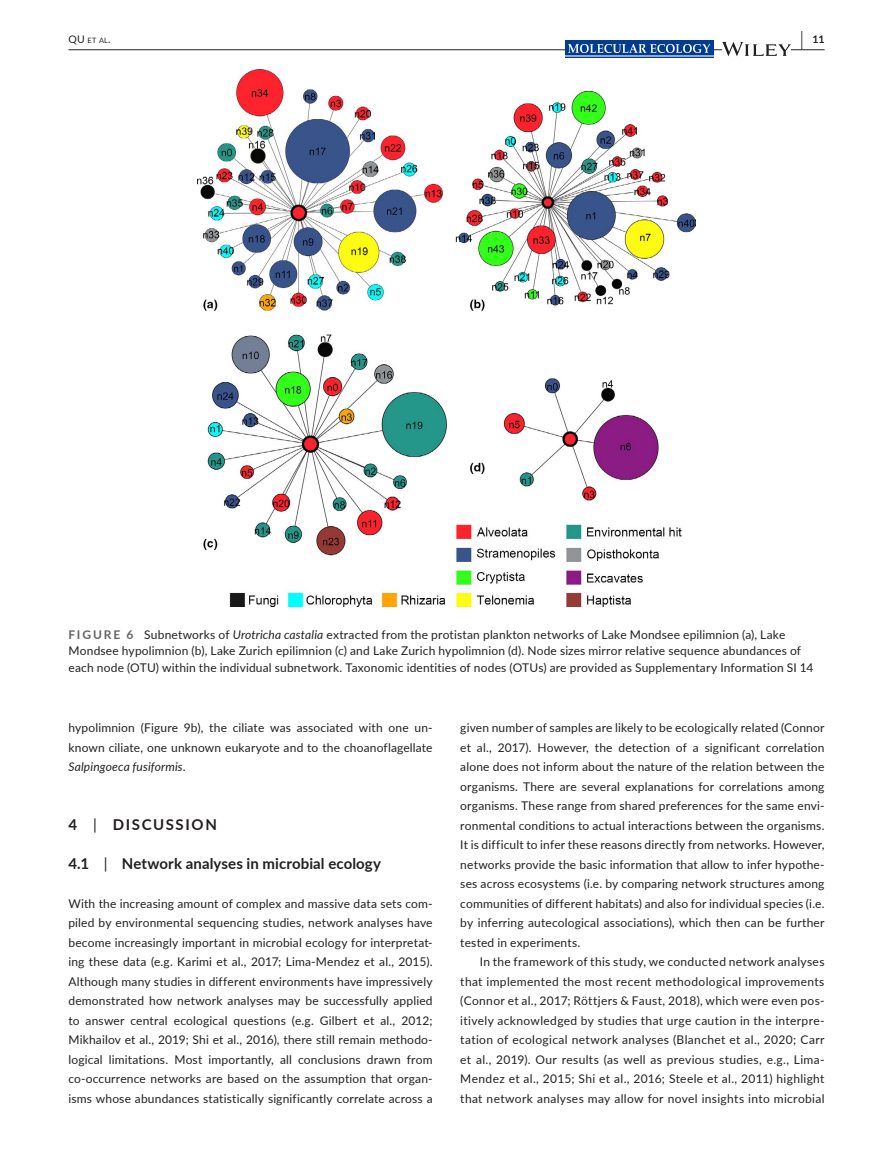
<style>
.page{position:relative;width:893px;height:1174px;background:#fff}
.page>*{position:absolute;margin:0;border:0;box-sizing:border-box;transform-origin:0 0}
.t1{font:700 15px "Lato";letter-spacing:.01em;color:#231f20}
.t2{font:700 15px "Lato";letter-spacing:.11em;color:#231f20}
.t3{font:12px/19.5px "Lato";letter-spacing:.015em;color:#231f20;text-align:justify}
.t4{font:700 10.5px "Lato";color:#231f20}
.t5{font:7.35px "Lato";color:#231f20}
.s1{font-size:10.5px}
.s2{font-size:19.5px}
.s3{font-weight:700;color:#636366}
.s4{font-style:italic}
.s5{font-weight:400}
</style>
<div class="page">
<hr style="left:68px;top:49px;width:756px;height:1px;background:#231f20">
<div style="left:565px;top:41px;width:149px;height:17px;background:#003d91"></div>
<img style="left:569px;top:44px;width:141px;height:8px">
<hr style="left:565px;top:55px;width:149px;height:2px;background:#96a6d0">
<svg style="left:722px;top:42px;width:69px;height:14px"></svg>
<img style="left:198px;top:69px;width:497px;height:537px">
<p class="t5" style="left:68px;top:37px;width:44px"><span class="s1">QU</span> et al<span class="s1">.</span></p>
<p class="t4" style="left:801px;top:31px;width:25px"><span class="s2">|</span> 11</p>
<p class="t3" style="left:68px;top:625px;width:746px;line-height:16.5px;text-align:left"><span class="s3">FIGURE 6</span> Subnetworks of <span class="s4">Urotricha castalia</span> extracted from the protistan plankton networks of Lake Mondsee epilimnion (a), Lake<br>Mondsee hypolimnion (b), Lake Zurich epilimnion (c) and Lake Zurich hypolimnion (d). Node sizes mirror relative sequence abundances of each node (OTU) within the individual subnetwork. Taxonomic identities of nodes (OTUs) are provided as Supplementary Information SI 14</p>
<p class="t3" style="left:68px;top:717px;width:366px">hypolimnion (Figure 9b), the ciliate was associated with one un&shy;known ciliate, one unknown eukaryote and to the choanoflagellate <span class="s4">Salpingoeca fusiformis</span>.</p>
<p class="t2" style="left:68px;top:813px;width:150px">4 <span class="s5">|</span> DISCUSSION</p>
<p class="t1" style="left:68px;top:852px;width:314px">4.1 <span class="s5">|</span> Network analyses in microbial ecology</p>
<p class="t3" style="left:68px;top:893px;width:366px">With the increasing amount of complex and massive data sets com&shy;piled by environmental sequencing studies, network analyses have become increasingly important in microbial ecology for interpretat&shy;ing these data (e.g. Karimi et al., 2017; Lima-Mendez et al., 2015).<br>Although many studies in different environments have impressively demonstrated how network analyses may be successfully applied to answer central ecological questions (e.g. Gilbert et al., 2012; Mikhailov et al., 2019; Shi et al., 2016), there still remain methodo&shy;logical limitations. Most importantly, all conclusions drawn from co-occurrence networks are based on the assumption that organ&shy;isms whose abundances statistically significantly correlate across a</p>
<p class="t3" style="left:460px;top:717px;width:366px">given number of samples are likely to be ecologically related (Connor et al., 2017). However, the detection of a significant correlation alone does not inform about the nature of the relation between the organisms. There are several explanations for correlations among organisms. These range from shared preferences for the same envi&shy;ronmental conditions to actual interactions between the organisms.<br>It is difficult to infer these reasons directly from networks. However, networks provide the basic information that allow to infer hypothe&shy;ses across ecosystems (i.e. by comparing network structures among communities of different habitats) and also for individual species (i.e. by inferring autecological associations), which then can be further tested in experiments.</p>
<p class="t3" style="left:460px;top:951px;width:366px;text-indent:20px">In the framework of this study, we conducted network analyses that implemented the most recent methodological improvements (Connor et al., 2017; Röttjers &amp; Faust, 2018), which were even pos&shy;itively acknowledged by studies that urge caution in the interpre&shy;tation of ecological network analyses (Blanchet et al., 2020; Carr et al., 2019). Our results (as well as previous studies, e.g., Lima-Mendez et al., 2015; Shi et al., 2016; Steele et al., 2011) highlight that network analyses may allow for novel insights into microbial</p>
</div>
